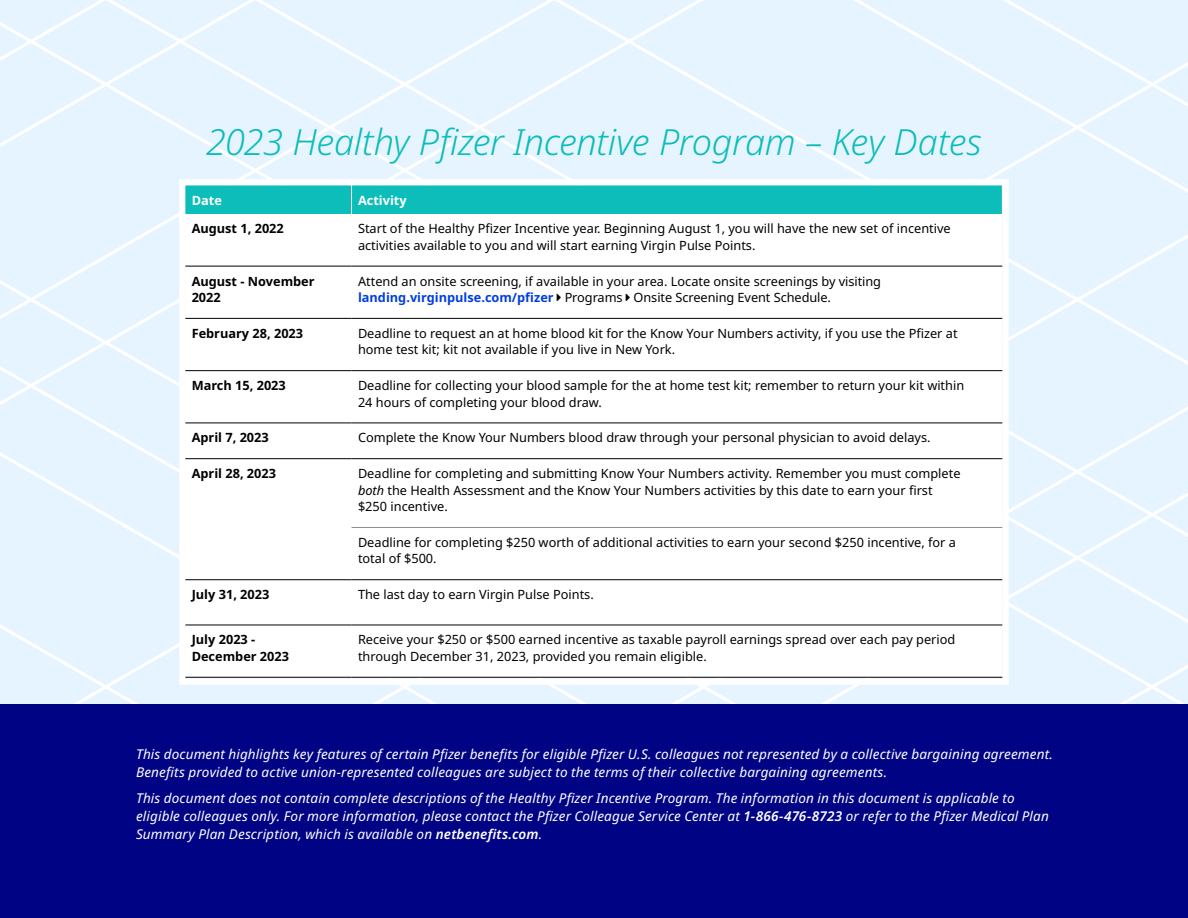
<style>
.page{position:relative;width:1188px;height:918px;background:#fff}
.page>*{position:absolute;margin:0;border:0;box-sizing:border-box;transform-origin:0 0}
.t1{font:italic 300 36px "Noto Sans";letter-spacing:-.01em;color:#0dbdba}
.t2{font:italic 13.5px/18px "Noto Sans";letter-spacing:.01em;color:#fff}
.t3{font:12.75px/16.5px "Noto Sans";color:#000}
.t4{font:700 12.75px/16.5px "Noto Sans";color:#000}
.t5{font:700 12.75px "Noto Sans";color:#fff}
.s1{font-weight:700;color:#003fe2}
.s2{font-style:italic}
.s3{font-weight:600}
</style>
<div class="page">
<div style="left:0;top:0;width:1188px;height:705px;background:#e6f4ff"></div>
<div style="left:0;top:705px;width:1188px;height:213px;background:#000484"></div>
<svg style="left:176px;top:176px;width:836px;height:512px"></svg>
<svg style="left:557px;top:294px;width:4px;height:7px"></svg>
<svg style="left:626px;top:294px;width:4px;height:7px"></svg>
<h1 class="t1" style="left:206px;top:117px;width:777px">2023 Healthy Pfizer Incentive Program – Key Dates</h1>
<p class="t5" style="left:192px;top:193px;width:32px">Date</p>
<p class="t5" style="left:358px;top:193px;width:50px">Activity</p>
<p class="t4" style="left:192px;top:221px;width:94px">August 1, 2022</p>
<p class="t3" style="left:358px;top:221px;width:594px">Start of the Healthy Pfizer Incentive year. Beginning August 1, you will have the new set of incentive activities available to you and will start earning Virgin Pulse Points.</p>
<p class="t4" style="left:192px;top:273px;width:124px">August - November<br>2022</p>
<p class="t3" style="left:358px;top:273px;width:525px">Attend an onsite screening, if available in your area. Locate onsite screenings by visiting <span class="s1">landing.virginpulse.com/pfizer</span> Programs Onsite Screening Event Schedule.</p>
<p class="t4" style="left:192px;top:325px;width:113px">February 28, 2023</p>
<p class="t3" style="left:358px;top:325px;width:601px">Deadline to request an at home blood kit for the Know Your Numbers activity, if you use the Pfizer at home test kit; kit not available if you live in New York.</p>
<p class="t4" style="left:192px;top:378px;width:96px">March 15, 2023</p>
<p class="t3" style="left:358px;top:378px;width:608px">Deadline for collecting your blood sample for the at home test kit; remember to return your kit within<br>24 hours of completing your blood draw.</p>
<p class="t4" style="left:192px;top:430px;width:79px">April 7, 2023</p>
<p class="t3" style="left:358px;top:430px;width:574px">Complete the Know Your Numbers blood draw through your personal physician to avoid delays.</p>
<p class="t4" style="left:192px;top:466px;width:86px">April 28, 2023</p>
<p class="t3" style="left:358px;top:466px;width:604px">Deadline for completing and submitting Know Your Numbers activity. Remember you must complete <span class="s2">both</span> the Health Assessment and the Know Your Numbers activities by this date to earn your first $250 incentive.</p>
<p class="t3" style="left:358px;top:534px;width:599px">Deadline for completing $250 worth of additional activities to earn your second $250 incentive, for a total of $500.</p>
<p class="t4" style="left:192px;top:587px;width:79px">July 31, 2023</p>
<p class="t3" style="left:358px;top:587px;width:237px">The last day to earn Virgin Pulse Points.</p>
<p class="t4" style="left:192px;top:632px;width:99px">July 2023 -<br>December 2023</p>
<p class="t3" style="left:358px;top:632px;width:599px">Receive your $250 or $500 earned incentive as taxable payroll earnings spread over each pay period through December 31, 2023, provided you remain eligible.</p>
<p class="t2" style="left:136px;top:746px;width:918px">This document highlights key features of certain Pfizer benefits for eligible Pfizer U.S. colleagues not represented by a collective bargaining agreement.<br>Benefits provided to active union-represented colleagues are subject to the terms of their collective bargaining agreements.</p>
<p class="t2" style="left:136px;top:789px;width:914px">This document does not contain complete descriptions of the Healthy Pfizer Incentive Program. The information in this document is applicable to eligible colleagues only. For more information, please contact the Pfizer Colleague Service Center at <span class="s3">1-866-476-8723</span> or refer to the Pfizer Medical Plan<br>Summary Plan Description, which is available on <span class="s3">netbenefits.com</span>.</p>
</div>
